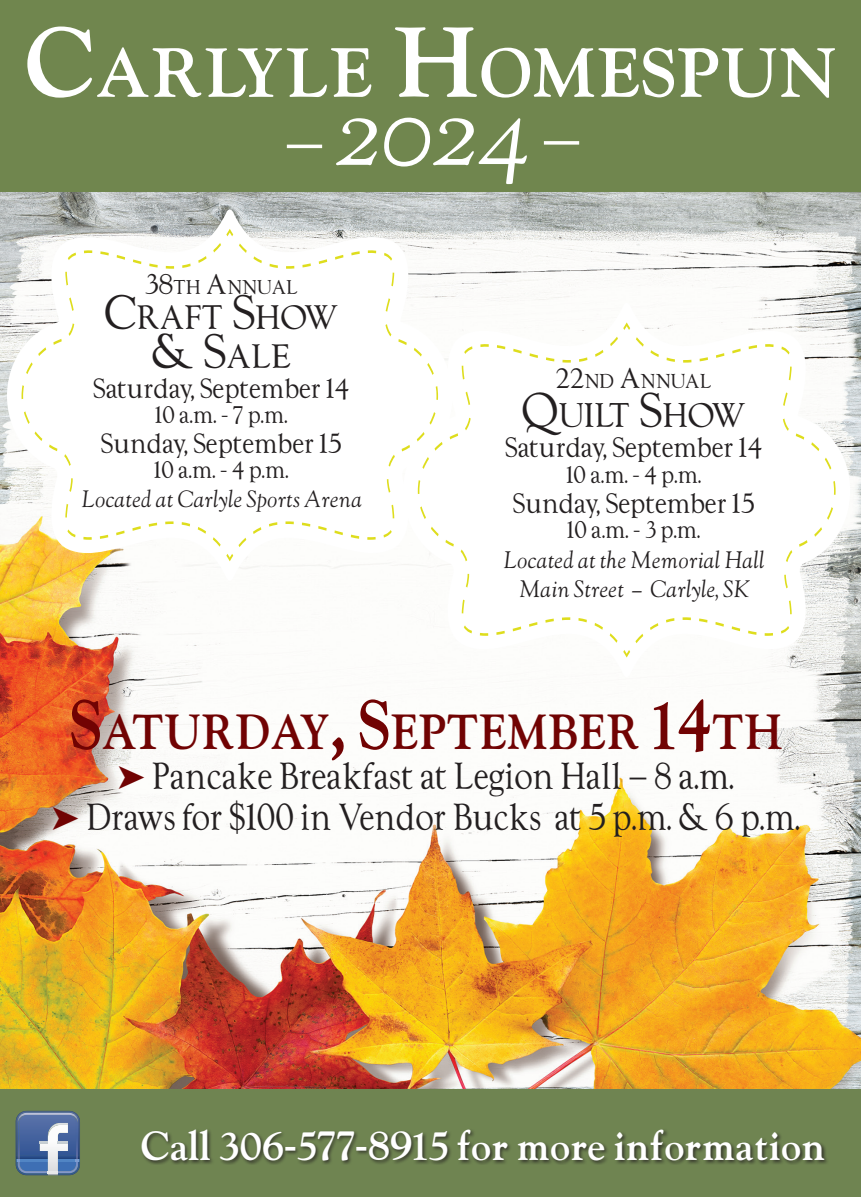
<style>
.page{position:relative;width:861px;height:1197px;background:#fff}
.page>*{position:absolute;margin:0;border:0;box-sizing:border-box;transform-origin:0 0}
.t1{font:italic 96.25px "Goudy Old Style";color:#fff}
.t2{font:700 62.48px "Goudy";color:#fff}
.t3{font:700 44.27px "Goudy";color:#710303;scale:.9 1}
.t4{font:700 36.75px "Goudy";color:#fff}
.t5{font:33.43px "Goudy";color:#231f20;scale:.9 1}
.t6{font:30.28px "Goudy";color:#231f20}
.t7{font:30.1px/38.9px "Goudy";color:#231f20;text-align:center}
.t8{font:25.03px "Goudy";color:#231f20;scale:.95 1}
.t9{font:24.68px "Goudy";color:#231f20;scale:.95 1}
.t10{font:italic 21.35px/29.2px "Goudy";color:#231f20;text-align:center;scale:.95 1}
.t11{font:21.35px "Goudy";color:#231f20;scale:.95 1}
.t12{font:italic 21.18px/29.1px "Goudy";color:#231f20;text-align:center;scale:.95 1}
.t13{font:21.18px "Goudy";color:#231f20;scale:.95 1}
.t14{font:17.85px "Goudy";color:#231f20}
.t15{font:17.68px "Goudy";color:#231f20}
.s1{font-size:89.25px}
.s2{font-size:25.38px}
.s3{font-size:43.05px}
.s4{font-style:normal}
.s5{font-size:25.55px}
.s6{font-size:43.4px}
.s7{font-size:63.35px}
.s8{color:#710303}
</style>
<div class="page">
<img style="left:0;top:192px;width:861px;height:898px">
<div style="left:0;top:0;width:861px;height:192px;background:#70864e"></div>
<svg style="left:7px;top:209px;width:446px;height:372px"></svg>
<svg style="left:226px;top:229px;width:7px;height:7px"></svg>
<svg style="left:22px;top:243px;width:199px;height:304px"></svg>
<svg style="left:226px;top:554px;width:7px;height:7px"></svg>
<svg style="left:239px;top:244px;width:199px;height:303px"></svg>
<svg style="left:403px;top:303px;width:447px;height:374px"></svg>
<svg style="left:623px;top:322px;width:7px;height:8px"></svg>
<svg style="left:418px;top:337px;width:200px;height:306px"></svg>
<svg style="left:623px;top:650px;width:7px;height:8px"></svg>
<svg style="left:635px;top:337px;width:201px;height:306px"></svg>
<div style="left:0;top:1090px;width:861px;height:107px;background:#6f8451"></div>
<svg style="left:16px;top:1111px;width:64px;height:64px;background:#6a85ae"></svg>
<img style="left:18px;top:1113px;width:60px;height:11px">
<div style="left:141px;top:1128px;width:688px;height:37px;background:#231f20;opacity:.75"></div>
<svg style="left:544px;top:141px;width:35px;height:4px"></svg>
<hr style="left:287px;top:145px;width:35px;height:3px;background:#fffefc">
<p class="t2" style="left:24px;top:27px;width:814px"><span class="s1">C</span>ARLYLE <span class="s1">H</span>OMESPUN</p>
<p class="t1" style="left:332px;top:69px;width:198px">2024</p>
<p class="t15" style="left:145px;top:276px;width:155px"><span class="s2">38</span>TH <span class="s2">A</span>NNUAL</p>
<p class="t7" style="left:104px;top:298px;width:236px"><span class="s3">C</span>RAFT <span class="s3">S</span>HOW <span class="s3">&amp; S</span>ALE</p>
<p class="t9" style="left:93px;top:372px;width:271px">Saturday, September 14</p>
<p class="t13" style="left:155px;top:401px;width:141px">10 a.m. - 7 p.m.</p>
<p class="t9" style="left:101px;top:427px;width:255px">Sunday, September 15</p>
<p class="t12" style="left:81px;top:456px;width:297px"><span class="s4">10 a.m. - 4 p.m.<br></span>Located at Carlyle Sports Arena</p>
<p class="t14" style="left:556px;top:370px;width:157px"><span class="s5">22</span>ND <span class="s5">A</span>NNUAL</p>
<p class="t6" style="left:522px;top:396px;width:226px"><span class="s6">Q</span>UILT <span class="s6">S</span>HOW</p>
<p class="t8" style="left:505px;top:431px;width:272px">Saturday, September 14</p>
<p class="t11" style="left:566px;top:461px;width:144px">10 a.m. - 4 p.m.</p>
<p class="t8" style="left:513px;top:487px;width:256px">Sunday, September 15</p>
<p class="t10" style="left:503px;top:515px;width:277px"><span class="s4">10 a.m. - 3 p.m.<br></span>Located at the Memorial Hall<br>Main Street – Carlyle, SK</p>
<p class="t3" style="left:69px;top:700px;width:795px"><span class="s7">S</span>ATURDAY<span class="s7">, S</span>EPTEMBER <span class="s7">14</span>TH</p>
<p class="t5" style="left:118px;top:755px;width:687px"><span class="s8">➤</span> Pancake Breakfast at Legion Hall – 8 a.m.</p>
<p class="t5" style="left:52px;top:795px;width:833px"><span class="s8">➤</span> Draws for $100 in Vendor Bucks at 5 p.m. &amp; 6 p.m.</p>
<p class="t4" style="left:141px;top:1119px;width:686px">Call 306-577-8915 for more information</p>
</div>
